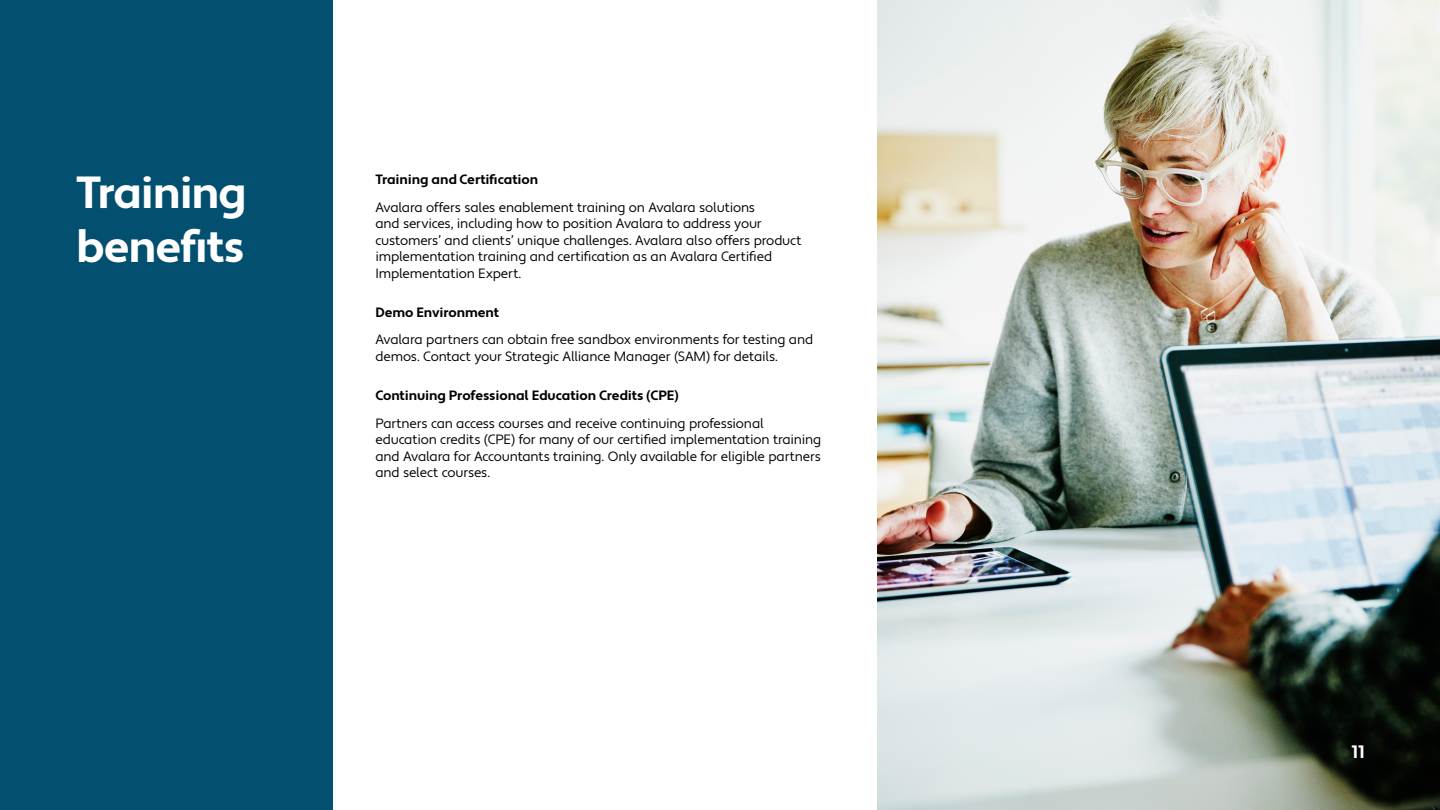
<style>
.page{position:relative;width:1440px;height:810px;background:#fff}
.page>*{position:absolute;margin:0;border:0;box-sizing:border-box;transform-origin:0 0}
.t1{font:700 45px/54px "Apertura";letter-spacing:-.025em;color:#fff}
.t2{font:700 18px "Apertura";color:#fff}
.t3{font:13.5px/16.5px "Apertura";letter-spacing:-.015em;color:#000}
.t4{font:700 13.5px "Apertura";letter-spacing:-.005em;color:#000}
</style>
<div class="page">
<img style="left:878px;top:0;width:562px;height:810px">
<div style="left:0;top:0;width:333px;height:810px;background:#034f70"></div>
<h1 class="t1" style="left:76px;top:167px;width:172px">Training benefits</h1>
<p class="t4" style="left:375px;top:171px;width:164px">Training and Certification</p>
<p class="t3" style="left:375px;top:199px;width:428px">Avalara offers sales enablement training on Avalara solutions<br>and services, including how to position Avalara to address your customers’ and clients’ unique challenges. Avalara also offers product implementation training and certification as an Avalara Certified Implementation Expert.</p>
<p class="t4" style="left:375px;top:304px;width:125px">Demo Environment</p>
<p class="t3" style="left:375px;top:332px;width:439px">Avalara partners can obtain free sandbox environments for testing and demos. Contact your Strategic Alliance Manager (SAM) for details.</p>
<p class="t4" style="left:375px;top:387px;width:305px">Continuing Professional Education Credits (CPE)</p>
<p class="t3" style="left:375px;top:415px;width:447px">Partners can access courses and receive continuing professional education credits (CPE) for many of our certified implementation training and Avalara for Accountants training. Only available for eligible partners and select courses.</p>
<h2 class="t2" style="left:1352px;top:740px;width:15px">11</h2>
</div>
